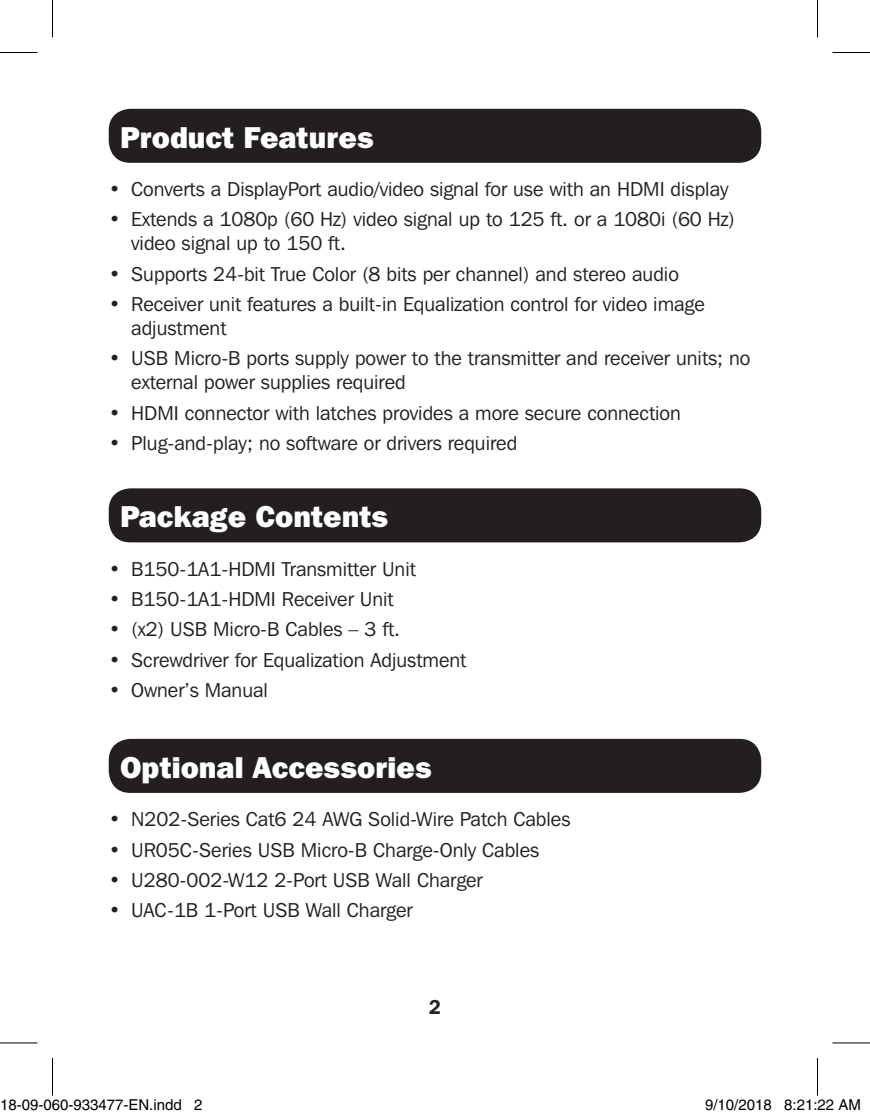
<style>
.page{position:relative;width:870px;height:1118px;background:#fff}
.page>*{position:absolute;margin:0;border:0;box-sizing:border-box;transform-origin:0 0}
.t1{font:800 30px "Franklin Gothic IT Cby BT";color:#fff}
.t2{font:20px/24px "Franklin Gothic IT Cby BT";color:#231f20}
.t3{font:600 20px "Franklin Gothic IT Cby BT";color:#231f20}
.t4{font:15px "Helvetica";color:#000}
</style>
<div class="page">
<div style="left:109px;top:109px;width:652px;height:54px;background:#231f20;border-radius:22px"></div>
<div style="left:109px;top:488px;width:652px;height:54px;background:#231f20;border-radius:22px"></div>
<div style="left:109px;top:739px;width:652px;height:54px;background:#231f20;border-radius:22px"></div>
<hr style="left:0;top:52px;width:38px;height:1px;background:#000">
<hr style="left:832px;top:52px;width:38px;height:1px;background:#000">
<hr style="left:0;top:1042px;width:38px;height:1px;background:#000">
<hr style="left:832px;top:1042px;width:38px;height:1px;background:#000">
<hr style="left:52px;top:0;width:1px;height:38px;background:#000">
<hr style="left:52px;top:1058px;width:1px;height:37px;background:#000">
<hr style="left:817px;top:0;width:1px;height:38px;background:#000">
<hr style="left:817px;top:1058px;width:1px;height:37px;background:#000">
<div style="left:23px;top:1100px;width:6px;height:10px;border:1px solid #fff;border-radius:50%"></div>
<div style="left:22px;top:1099px;width:8px;height:12px;border:1px solid #fff;border-radius:50%"></div>
<div style="left:45px;top:1100px;width:5px;height:10px;border:1px solid #fff;border-radius:50%"></div>
<div style="left:43px;top:1099px;width:9px;height:12px;border:1px solid #fff;border-radius:50%"></div>
<div style="left:61px;top:1100px;width:6px;height:10px;border:1px solid #fff;border-radius:50%"></div>
<div style="left:60px;top:1099px;width:8px;height:12px;border:1px solid #fff;border-radius:50%"></div>
<div style="left:727px;top:1100px;width:6px;height:10px;border:1px solid #fff;border-radius:50%"></div>
<div style="left:726px;top:1099px;width:8px;height:12px;border:1px solid #fff;border-radius:50%"></div>
<div style="left:748px;top:1100px;width:6px;height:10px;border:1px solid #fff;border-radius:50%"></div>
<div style="left:747px;top:1099px;width:8px;height:12px;border:1px solid #fff;border-radius:50%"></div>
<p class="t1" style="left:120px;top:118px;width:255px">Product Features</p>
<p class="t2" style="left:109px;top:177px;width:621px">• Converts a DisplayPort audio/video signal for use with an HDMI display</p>
<p class="t2" style="left:131px;top:207px;width:605px;text-indent:-22px">• Extends a 1080p (60 Hz) video signal up to 125 ft. or a 1080i (60 Hz) video signal up to 150 ft.</p>
<p class="t2" style="left:109px;top:261px;width:572px">• Supports 24-bit True Color (8 bits per channel) and stereo audio</p>
<p class="t2" style="left:131px;top:292px;width:575px;text-indent:-22px">• Receiver unit features a built-in Equalization control for video image adjustment</p>
<p class="t2" style="left:131px;top:346px;width:621px;text-indent:-22px">• USB Micro-B ports supply power to the transmitter and receiver units; no external power supplies required</p>
<p class="t2" style="left:109px;top:400px;width:574px">• HDMI connector with latches provides a more secure connection</p>
<p class="t2" style="left:109px;top:431px;width:410px">• Plug-and-play; no software or drivers required</p>
<p class="t1" style="left:120px;top:498px;width:270px">Package Contents</p>
<p class="t2" style="left:109px;top:556px;width:309px">• B150-1A1-HDMI Transmitter Unit</p>
<p class="t2" style="left:109px;top:586px;width:287px">• B150-1A1-HDMI Receiver Unit</p>
<p class="t2" style="left:109px;top:617px;width:293px">• (x2) USB Micro-B Cables – 3 ft.</p>
<p class="t2" style="left:109px;top:647px;width:359px">• Screwdriver for Equalization Adjustment</p>
<p class="t2" style="left:109px;top:677px;width:161px">• Owner’s Manual</p>
<p class="t1" style="left:120px;top:748px;width:313px">Optional Accessories</p>
<p class="t2" style="left:109px;top:807px;width:463px">• N202-Series Cat6 24 AWG Solid-Wire Patch Cables</p>
<p class="t2" style="left:109px;top:837px;width:432px">• UR05C-Series USB Micro-B Charge-Only Cables</p>
<p class="t2" style="left:109px;top:867px;width:376px">• U280-002-W12 2-Port USB Wall Charger</p>
<p class="t2" style="left:109px;top:897px;width:305px">• UAC-1B 1-Port USB Wall Charger</p>
<p class="t3" style="left:429px;top:994px;width:14px">2</p>
<p class="t4" style="left:0;top:1096px;width:204px">18-09-060-933477-EN.indd 2</p>
<p class="t4" style="left:705px;top:1096px;width:157px">9/10/2018 8:21:22 AM</p>
</div>
